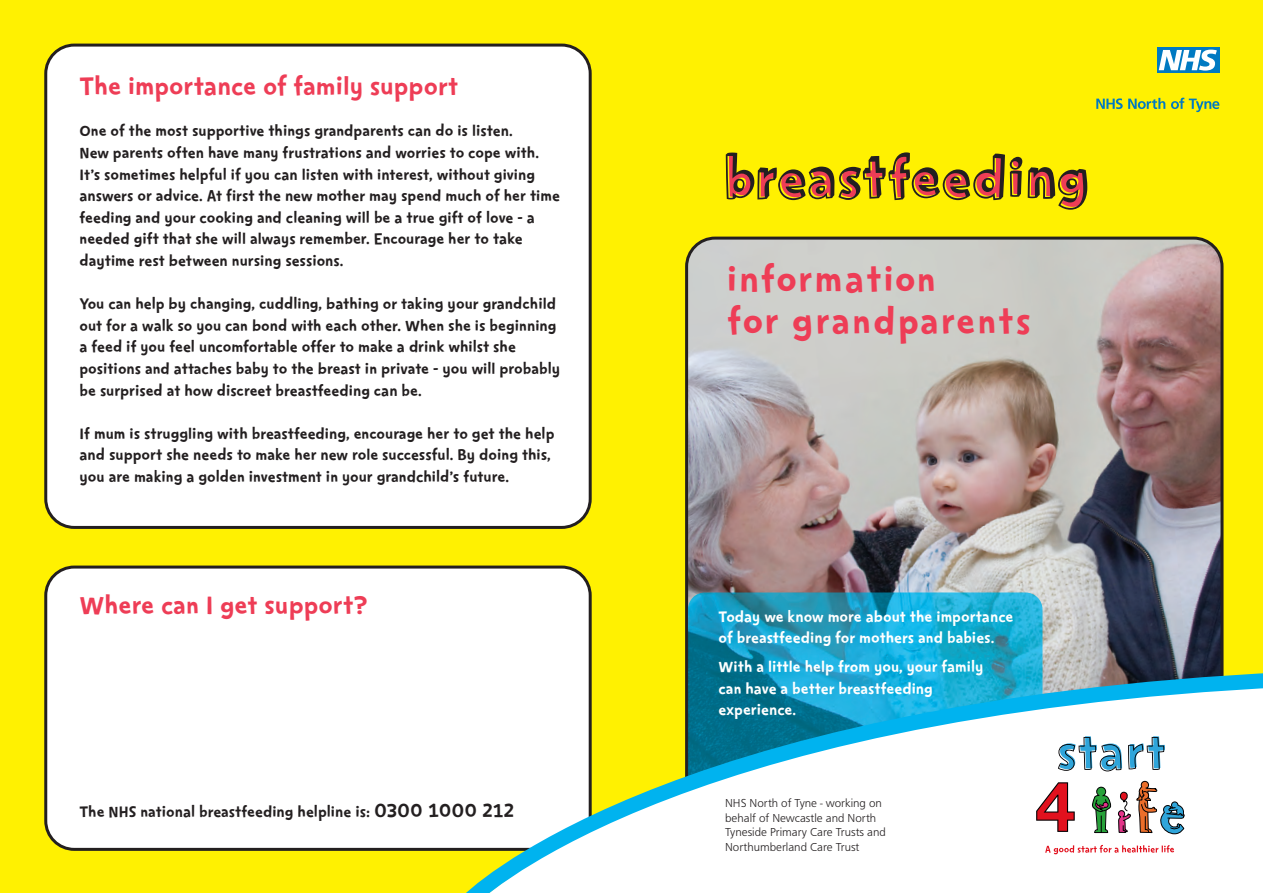
<style>
.page{position:relative;width:1263px;height:893px;background:#fff101}
.page>*{position:absolute;margin:0;border:0;box-sizing:border-box;transform-origin:0 0}
.t1{font:63px "Change 4 Life Headline Shadow";color:#231f20}
.t2{font:43.5px/42px "Change 4 Life Headline Fill";letter-spacing:-.01em;color:#ee3d56}
.t3{font:30px "Change 4 Life Text";color:#ee3d56}
.t4{font:18px/21.6px "Change 4 Life Text";color:#231f20}
.t5{font:18px/21.6px "Change 4 Life Text";color:#fff}
.t6{font:300 12px/14.4px "Frutus T";color:#231f20}
.s1{font-size:24px}
</style>
<div class="page">
<img style="left:685px;top:237px;width:538px;height:427px">
<div style="left:1157px;top:48px;width:62px;height:25px;background:#007ac2"></div>
<svg style="left:1159px;top:50px;width:58px;height:21px"></svg>
<svg style="left:1096px;top:98px;width:69px;height:11px"></svg>
<svg style="left:1171px;top:98px;width:48px;height:14px"></svg>
<div style="left:44px;top:44px;width:548px;height:485px;background:#fff"></div>
<div style="left:44px;top:566px;width:548px;height:285px;background:#fff"></div>
<img style="left:688px;top:592px;width:354px;height:72px">
<svg style="left:453px;top:664px;width:810px;height:229px"></svg>
<svg style="left:739px;top:736px;width:446px;height:118px"></svg>
<h3 class="t3" style="left:80px;top:75px;width:380px">The importance of family support</h3>
<p class="t4" style="left:80px;top:121px;width:482px">One of the most supportive things grandparents can do is listen.<br>New parents often have many frustrations and worries to cope with.<br>It’s sometimes helpful if you can listen with interest, without giving answers or advice. At first the new mother may spend much of her time feeding and your cooking and cleaning will be a true gift of love - a needed gift that she will always remember. Encourage her to take daytime rest between nursing sessions.</p>
<p class="t4" style="left:80px;top:294px;width:482px">You can help by changing, cuddling, bathing or taking your grandchild out for a walk so you can bond with each other. When she is beginning a feed if you feel uncomfortable offer to make a drink whilst she positions and attaches baby to the breast in private - you will probably be surprised at how discreet breastfeeding can be.</p>
<p class="t4" style="left:80px;top:424px;width:476px">If mum is struggling with breastfeeding, encourage her to get the help and support she needs to make her new role successful. By doing this, you are making a golden investment in your grandchild’s future.</p>
<h3 class="t3" style="left:80px;top:593px;width:290px">Where can I get support?</h3>
<p class="t4" style="left:80px;top:802px;width:436px">The NHS national breastfeeding helpline is: <span class="s1">0300 1000 212</span></p>
<h1 class="t1" style="left:724px;top:154px;width:368px">BREASTFEEDING</h1>
<h2 class="t2" style="left:726px;top:261px;width:307px">Information<br>For Grandparents</h2>
<p class="t5" style="left:719px;top:607px;width:296px">Today we know more about the importance of breastfeeding for mothers and babies.</p>
<p class="t5" style="left:719px;top:657px;width:266px">With a little help from you, your family can have a better breastfeeding experience.</p>
<p class="t6" style="left:725px;top:796px;width:162px">NHS North of Tyne - working on behalf of Newcastle and North<br>Tyneside Primary Care Trusts and<br>Northumberland Care Trust</p>
</div>
